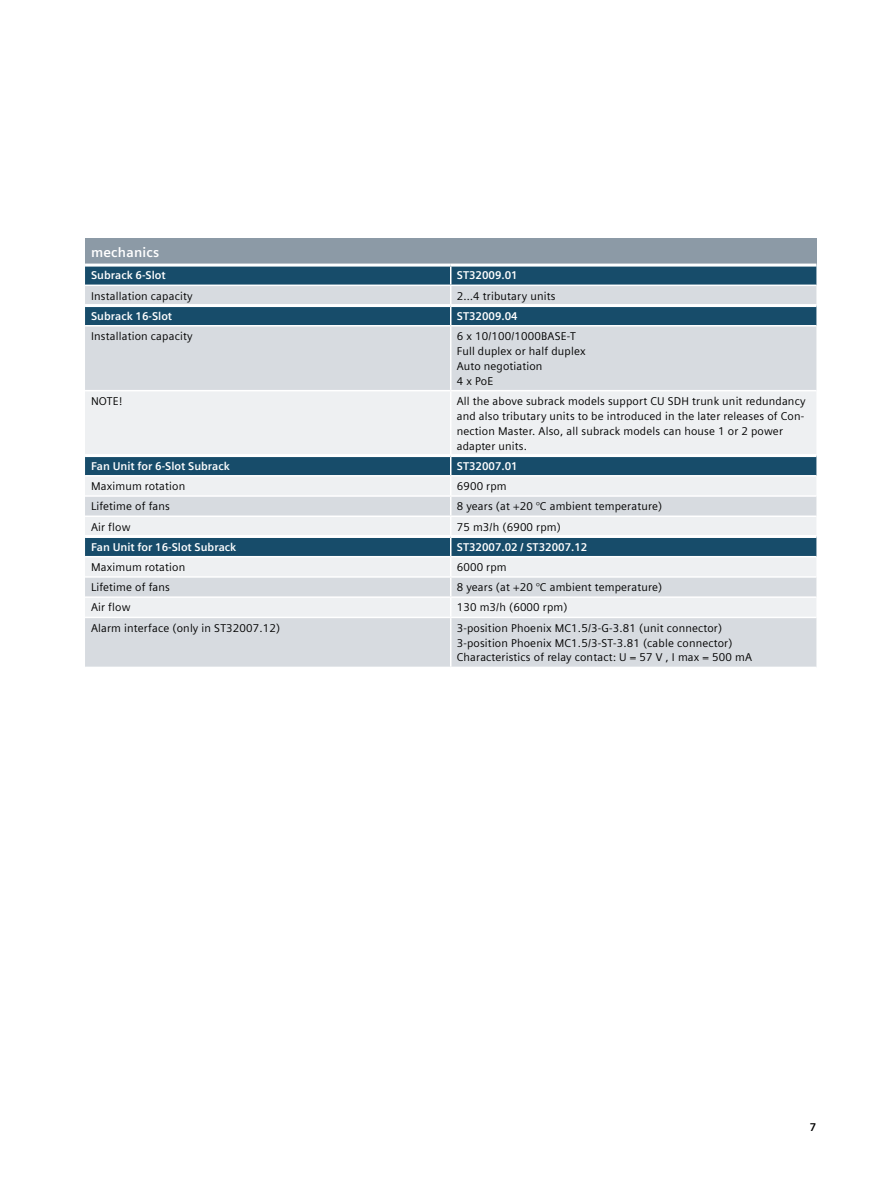
<style>
.page{position:relative;width:893px;height:1191px;background:#fff}
.page>*{position:absolute;margin:0;border:0;box-sizing:border-box;transform-origin:0 0}
.t1{font:700 13.5px "Siemens Sans Global";letter-spacing:.015em;color:#fff}
.t2{font:11.25px/14.9px "Siemens Sans Global";letter-spacing:.015em;color:#000}
.t3{font:700 11.25px "Siemens Sans Global";color:#fff}
.t4{font:700 11.25px "Siemens Sans Global";color:#000}
</style>
<div class="page">
<div style="left:85px;top:238px;width:731px;height:27px;background:#8c9aa6"></div>
<div style="left:85px;top:266px;width:731px;height:18px;background:#174c6a"></div>
<svg style="left:85px;top:286px;width:731px;height:380px;background:#bfc9d1"></svg>
<svg style="left:85px;top:391px;width:731px;height:225px;background:#cdd7dd"></svg>
<svg style="left:85px;top:497px;width:731px;height:99px;background:#bbc7d0"></svg>
<svg style="left:450px;top:266px;width:1px;height:59px"></svg>
<hr style="left:85px;top:325px;width:366px;height:1px;background:#fff">
<hr style="left:451px;top:325px;width:365px;height:1px;background:#fff">
<hr style="left:450px;top:326px;width:1px;height:64px;background:#fff">
<hr style="left:85px;top:390px;width:366px;height:1px;background:#fff">
<hr style="left:451px;top:390px;width:365px;height:1px;background:#fff">
<hr style="left:450px;top:391px;width:1px;height:63px;background:#fff">
<hr style="left:85px;top:475px;width:366px;height:1px;background:#fff">
<hr style="left:451px;top:475px;width:365px;height:1px;background:#fff">
<hr style="left:85px;top:495px;width:366px;height:2px;background:#fff">
<hr style="left:451px;top:495px;width:365px;height:2px;background:#fff">
<hr style="left:85px;top:515px;width:366px;height:2px;background:#fff">
<hr style="left:451px;top:515px;width:365px;height:2px;background:#fff">
<hr style="left:85px;top:556px;width:366px;height:1px;background:#fff">
<hr style="left:451px;top:556px;width:365px;height:1px;background:#fff">
<hr style="left:85px;top:576px;width:366px;height:1px;background:#fff">
<hr style="left:451px;top:576px;width:365px;height:1px;background:#fff">
<hr style="left:85px;top:596px;width:366px;height:2px;background:#fff">
<hr style="left:451px;top:596px;width:365px;height:2px;background:#fff">
<svg style="left:450px;top:457px;width:1px;height:159px"></svg>
<hr style="left:85px;top:616px;width:366px;height:2px;background:#fff">
<hr style="left:451px;top:616px;width:365px;height:2px;background:#fff">
<hr style="left:450px;top:618px;width:1px;height:48px;background:#fff">
<hr style="left:85px;top:263px;width:366px;height:3px;background:#fff">
<hr style="left:451px;top:263px;width:365px;height:3px;background:#fff">
<hr style="left:85px;top:304px;width:366px;height:3px;background:#fff">
<hr style="left:451px;top:304px;width:365px;height:3px;background:#fff">
<hr style="left:85px;top:454px;width:366px;height:3px;background:#fff">
<hr style="left:451px;top:454px;width:365px;height:3px;background:#fff">
<hr style="left:85px;top:535px;width:366px;height:3px;background:#fff">
<hr style="left:451px;top:535px;width:365px;height:3px;background:#fff">
<p class="t1" style="left:91px;top:244px;width:70px">mechanics</p>
<p class="t3" style="left:91px;top:269px;width:76px">Subrack 6-Slot</p>
<p class="t3" style="left:457px;top:269px;width:62px">ST32009.01</p>
<p class="t2" style="left:91px;top:289px;width:103px">Installation capacity</p>
<p class="t2" style="left:457px;top:289px;width:100px">2…4 tributary units</p>
<p class="t3" style="left:91px;top:309px;width:83px">Subrack 16-Slot</p>
<p class="t3" style="left:457px;top:309px;width:62px">ST32009.04</p>
<p class="t2" style="left:91px;top:329px;width:103px">Installation capacity</p>
<p class="t2" style="left:457px;top:329px;width:130px">6 x 10/100/1000BASE-T<br>Full duplex or half duplex<br>Auto negotiation<br>4 x PoE</p>
<p class="t2" style="left:91px;top:394px;width:33px">NOTE!</p>
<p class="t2" style="left:457px;top:394px;width:350px">All the above subrack models support CU SDH trunk unit redundancy and also tributary units to be introduced in the later releases of Con&shy;nection Master. Also, all subrack models can house 1 or 2 power adapter units.</p>
<p class="t3" style="left:91px;top:459px;width:140px">Fan Unit for 6-Slot Subrack</p>
<p class="t3" style="left:457px;top:459px;width:62px">ST32007.01</p>
<p class="t2" style="left:91px;top:479px;width:96px">Maximum rotation</p>
<p class="t2" style="left:457px;top:479px;width:51px">6900 rpm</p>
<p class="t2" style="left:91px;top:499px;width:80px">Lifetime of fans</p>
<p class="t2" style="left:457px;top:499px;width:207px">8 years (at +20 °C ambient temperature)</p>
<p class="t2" style="left:91px;top:519px;width:41px">Air flow</p>
<p class="t2" style="left:457px;top:519px;width:106px">75 m3/h (6900 rpm)</p>
<p class="t3" style="left:91px;top:540px;width:147px">Fan Unit for 16-Slot Subrack</p>
<p class="t3" style="left:457px;top:540px;width:132px">ST32007.02 / ST32007.12</p>
<p class="t2" style="left:91px;top:560px;width:96px">Maximum rotation</p>
<p class="t2" style="left:457px;top:560px;width:51px">6000 rpm</p>
<p class="t2" style="left:91px;top:580px;width:80px">Lifetime of fans</p>
<p class="t2" style="left:457px;top:580px;width:207px">8 years (at +20 °C ambient temperature)</p>
<p class="t2" style="left:91px;top:600px;width:41px">Air flow</p>
<p class="t2" style="left:457px;top:600px;width:112px">130 m3/h (6000 rpm)</p>
<p class="t2" style="left:91px;top:621px;width:191px">Alarm interface (only in ST32007.12)</p>
<p class="t2" style="left:457px;top:621px;width:297px">3-position Phoenix MC1.5/3-G-3.81 (unit connector)<br>3-position Phoenix MC1.5/3-ST-3.81 (cable connector)<br>Characteristics of relay contact: U = 57 V , I max = 500 mA</p>
<p class="t4" style="left:810px;top:1120px;width:8px">7</p>
</div>
